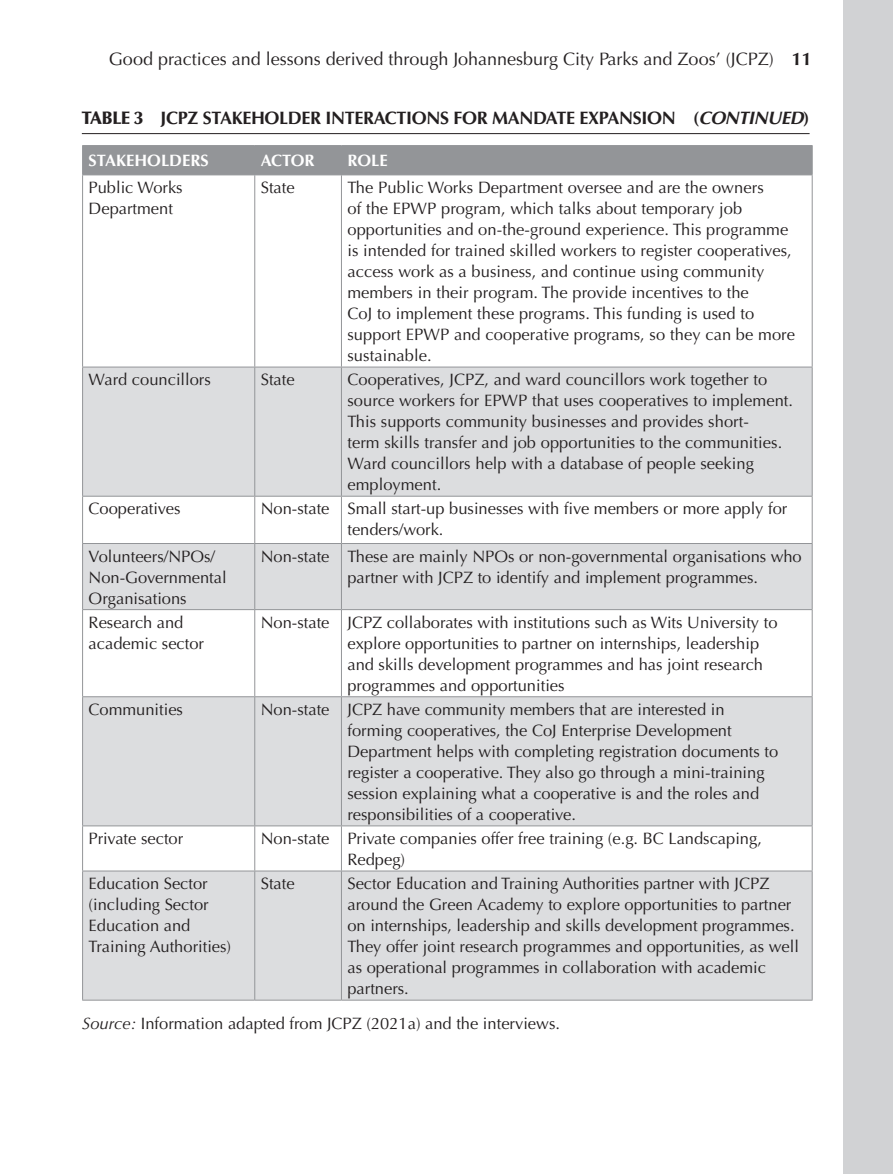
<style>
.page{position:relative;width:893px;height:1174px;background:#fff}
.page>*{position:absolute;margin:0;border:0;box-sizing:border-box;transform-origin:0 0}
.t1{font:18px "Optima LT Std";color:#231f20}
.t2{font:700 18px "Optima LT Std";letter-spacing:-.02em;color:#231f20}
.t3{font:16.5px/21px "Optima LT Std";color:#231f20}
.t4{font:700 16.5px "Optima LT Std";color:#fff}
.s1{font-weight:700}
.s2{font-weight:900}
.s3{font-style:italic}
</style>
<div class="page">
<div style="left:843px;top:0;width:50px;height:1174px;background:#d1d2d4"></div>
<svg style="left:83px;top:368px;width:729px;height:631px;fill:#dcdddf"></svg>
<hr style="left:82px;top:145px;width:173px;height:1px;background:#939598">
<hr style="left:255px;top:145px;width:86px;height:1px;background:#939598">
<hr style="left:341px;top:145px;width:472px;height:1px;background:#939598">
<div style="left:82px;top:146px;width:731px;height:28px;background:#939598"></div>
<hr style="left:254px;top:175px;width:1px;height:192px;background:#939598">
<hr style="left:341px;top:175px;width:1px;height:192px;background:#939598">
<hr style="left:254px;top:367px;width:1px;height:129px;background:#939598">
<hr style="left:341px;top:367px;width:1px;height:129px;background:#939598">
<hr style="left:254px;top:496px;width:1px;height:47px;background:#939598">
<hr style="left:341px;top:496px;width:1px;height:47px;background:#939598">
<hr style="left:254px;top:544px;width:1px;height:65px;background:#939598">
<hr style="left:341px;top:544px;width:1px;height:65px;background:#939598">
<hr style="left:254px;top:610px;width:1px;height:86px;background:#939598">
<hr style="left:341px;top:610px;width:1px;height:86px;background:#939598">
<hr style="left:254px;top:697px;width:1px;height:128px;background:#939598">
<hr style="left:341px;top:697px;width:1px;height:128px;background:#939598">
<hr style="left:254px;top:826px;width:1px;height:44px;background:#939598">
<hr style="left:341px;top:826px;width:1px;height:44px;background:#939598">
<hr style="left:254px;top:871px;width:1px;height:128px;background:#939598">
<hr style="left:341px;top:871px;width:1px;height:128px;background:#939598">
<hr style="left:82px;top:174px;width:173px;height:1px;background:#939598">
<hr style="left:255px;top:174px;width:86px;height:1px;background:#939598">
<hr style="left:341px;top:174px;width:472px;height:1px;background:#939598">
<hr style="left:82px;top:175px;width:1px;height:192px;background:#939598">
<hr style="left:812px;top:175px;width:1px;height:192px;background:#939598">
<hr style="left:82px;top:367px;width:173px;height:1px;background:#939598">
<hr style="left:82px;top:367px;width:1px;height:129px;background:#939598">
<hr style="left:255px;top:367px;width:86px;height:1px;background:#939598">
<hr style="left:341px;top:367px;width:472px;height:1px;background:#939598">
<hr style="left:812px;top:367px;width:1px;height:129px;background:#939598">
<hr style="left:82px;top:544px;width:1px;height:65px;background:#939598">
<hr style="left:812px;top:544px;width:1px;height:65px;background:#939598">
<hr style="left:82px;top:609px;width:173px;height:1px;background:#939598">
<hr style="left:82px;top:610px;width:1px;height:86px;background:#939598">
<hr style="left:255px;top:609px;width:86px;height:1px;background:#939598">
<hr style="left:341px;top:609px;width:472px;height:1px;background:#939598">
<hr style="left:812px;top:610px;width:1px;height:86px;background:#939598">
<hr style="left:82px;top:696px;width:173px;height:1px;background:#939598">
<hr style="left:82px;top:697px;width:1px;height:128px;background:#939598">
<hr style="left:255px;top:696px;width:86px;height:1px;background:#939598">
<hr style="left:341px;top:696px;width:472px;height:1px;background:#939598">
<hr style="left:812px;top:697px;width:1px;height:128px;background:#939598">
<hr style="left:82px;top:825px;width:173px;height:1px;background:#939598">
<hr style="left:82px;top:826px;width:1px;height:44px;background:#939598">
<hr style="left:255px;top:825px;width:86px;height:1px;background:#939598">
<hr style="left:341px;top:825px;width:472px;height:1px;background:#939598">
<hr style="left:812px;top:826px;width:1px;height:44px;background:#939598">
<hr style="left:82px;top:870px;width:173px;height:1px;background:#939598">
<hr style="left:82px;top:871px;width:1px;height:128px;background:#939598">
<hr style="left:255px;top:870px;width:86px;height:1px;background:#939598">
<hr style="left:341px;top:870px;width:472px;height:1px;background:#939598">
<hr style="left:812px;top:871px;width:1px;height:128px;background:#939598">
<hr style="left:82px;top:999px;width:173px;height:1px;background:#939598">
<hr style="left:255px;top:999px;width:86px;height:1px;background:#939598">
<hr style="left:341px;top:999px;width:472px;height:1px;background:#939598">
<hr style="left:82px;top:496px;width:173px;height:1px;background:#939598">
<hr style="left:82px;top:496px;width:1px;height:47px;background:#939598">
<hr style="left:255px;top:496px;width:86px;height:1px;background:#939598">
<hr style="left:341px;top:496px;width:472px;height:1px;background:#939598">
<hr style="left:812px;top:496px;width:1px;height:47px;background:#939598">
<hr style="left:82px;top:543px;width:173px;height:1px;background:#939598">
<hr style="left:255px;top:543px;width:86px;height:1px;background:#939598">
<hr style="left:341px;top:543px;width:472px;height:1px;background:#939598">
<hr style="left:82px;top:133px;width:728px;height:1px;background:#231f20">
<p class="t1" style="left:109px;top:48px;width:704px">Good practices and lessons derived through Johannesburg City Parks and Zoos’ (JCPZ) <span class="s1">11</span></p>
<p class="t2" style="left:82px;top:108px;width:729px"><span class="s2">TABLE 3</span> JCPZ STAKEHOLDER INTERACTIONS FOR MANDATE EXPANSION (<span class="s3">CONTINUED</span>)</p>
<p class="t4" style="left:89px;top:151px;width:122px">STAKEHOLDERS</p>
<p class="t4" style="left:261px;top:151px;width:55px">ACTOR</p>
<p class="t4" style="left:347px;top:151px;width:42px">ROLE</p>
<p class="t3" style="left:89px;top:177px;width:96px">Public Works<br>Department</p>
<p class="t3" style="left:261px;top:177px;width:35px">State</p>
<p class="t3" style="left:347px;top:177px;width:449px">The Public Works Department oversee and are the owners<br>of the EPWP program, which talks about temporary job opportunities and on-the-ground experience. This programme is intended for trained skilled workers to register cooperatives, access work as a business, and continue using community members in their program. The provide incentives to the<br>CoJ to implement these programs. This funding is used to support EPWP and cooperative programs, so they can be more sustainable.</p>
<p class="t3" style="left:89px;top:369px;width:124px">Ward councillors</p>
<p class="t3" style="left:261px;top:369px;width:35px">State</p>
<p class="t3" style="left:347px;top:369px;width:447px">Cooperatives, JCPZ, and ward councillors work together to source workers for EPWP that uses cooperatives to implement.<br>This supports community businesses and provides short-<br>term skills transfer and job opportunities to the communities.<br>Ward councillors help with a database of people seeking employment.</p>
<p class="t3" style="left:89px;top:498px;width:93px">Cooperatives</p>
<p class="t3" style="left:347px;top:498px;width:441px;text-indent:-87px">Non-state Small start-up businesses with five members or more apply for tenders/work.</p>
<p class="t3" style="left:89px;top:546px;width:140px">Volunteers/NPOs/<br>Non-Governmental<br>Organisations</p>
<p class="t3" style="left:347px;top:546px;width:456px;text-indent:-87px">Non-state These are mainly NPOs or non-governmental organisations who partner with JCPZ to identify and implement programmes.</p>
<p class="t3" style="left:89px;top:612px;width:117px">Research and academic sector</p>
<p class="t3" style="left:347px;top:612px;width:432px;text-indent:-87px">Non-state JCPZ collaborates with institutions such as Wits University to explore opportunities to partner on internships, leadership and skills development programmes and has joint research programmes and opportunities</p>
<p class="t3" style="left:89px;top:699px;width:96px">Communities</p>
<p class="t3" style="left:347px;top:699px;width:432px;text-indent:-87px">Non-state JCPZ have community members that are interested in forming cooperatives, the CoJ Enterprise Development Department helps with completing registration documents to register a cooperative. They also go through a mini-training session explaining what a cooperative is and the roles and responsibilities of a cooperative.</p>
<p class="t3" style="left:89px;top:828px;width:96px">Private sector</p>
<p class="t3" style="left:347px;top:828px;width:416px;text-indent:-87px">Non-state Private companies offer free training (e.g. BC Landscaping,<br>Redpeg)</p>
<p class="t3" style="left:89px;top:873px;width:144px">Education Sector (including Sector<br>Education and<br>Training Authorities)</p>
<p class="t3" style="left:261px;top:873px;width:35px">State</p>
<p class="t3" style="left:347px;top:873px;width:453px">Sector Education and Training Authorities partner with JCPZ around the Green Academy to explore opportunities to partner on internships, leadership and skills development programmes.<br>They offer joint research programmes and opportunities, as well as operational programmes in collaboration with academic partners.</p>
<p class="t3" style="left:82px;top:1013px;width:479px"><span class="s3">Source:</span> Information adapted from JCPZ (2021a) and the interviews.</p>
</div>
